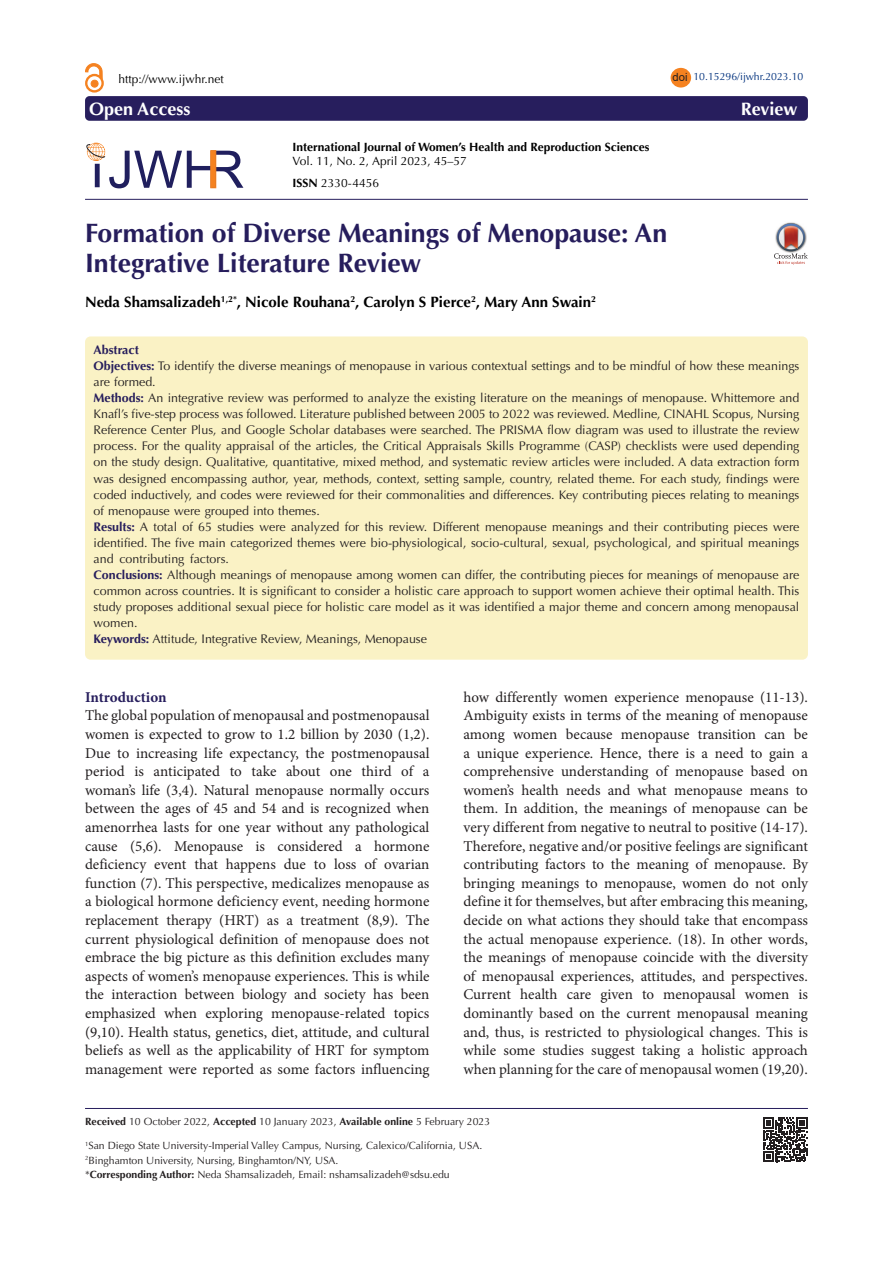
<style>
.page{position:relative;width:893px;height:1263px;background:#fff}
.page>*{position:absolute;margin:0;border:0;box-sizing:border-box;transform-origin:0 0}
.Pa3{font:700 26.7px/30px "Optima LT Std";color:#261d5c}
.t1{font:700 18px "Optima LT Std";color:#fff}
.t2{font:15px/18.6px "Minion Pro";letter-spacing:-.005em;color:#231f20;text-align:justify}
.t3{font:700 15px "Optima LT Std";color:#000}
.t4{font:700 15px "Minion Pro";letter-spacing:-.005em;color:#271e5d}
.t5{font:12.45px/16px "Optima LT Std";color:#231f20;text-align:justify}
.t6{font:700 12.45px "Optima LT Std";color:#261d5c}
.t7{font:12px "Optima LT Std";color:#000}
.t8{font:700 12px "Optima LT Std";color:#000}
.t9{font:11.25px "Arial";color:#231f20}
.t10{font:10.5px "Optima LT Std";color:#231f20}
.t11{font:10.5px "Optima LT Std";color:#00317d}
.s1{font-weight:700}
.s2{font-weight:700;color:#261d5c}
</style>
<div class="page">
<div style="left:85px;top:336px;width:723px;height:324px;background:#faf2c5;border-radius:6px"></div>
<div style="left:85px;top:96px;width:723px;height:25px;background:#271e5d;border-radius:4px"></div>
<hr style="left:85px;top:199px;width:723px;height:1px;background:#271e5d">
<div style="left:671px;top:68px;width:20px;height:20px;background:#f58220;border-radius:50%"></div>
<div style="left:91px;top:80px;width:7px;height:7px;background:#f58220;border-radius:50%"></div>
<div style="left:91px;top:80px;width:7px;height:7px;border:1px solid #f58220;border-radius:50%"></div>
<div style="left:85px;top:74px;width:19px;height:19px;border:2px solid #f58220;border-radius:50%"></div>
<svg style="left:85px;top:63px;width:17px;height:16px"></svg>
<hr style="left:85px;top:1108px;width:723px;height:1px;background:#261d5c">
<svg style="left:763px;top:1118px;width:44px;height:44px"></svg>
<svg style="left:774px;top:223px;width:34px;height:42px"></svg>
<svg style="left:86px;top:143px;width:157px;height:45px"></svg>
<svg style="left:211px;top:150px;width:5px;height:38px"></svg>
<p class="t7" style="left:118px;top:72px;width:107px">http://www.ijwhr.net</p>
<p class="t9" style="left:672px;top:70px;width:17px">doi</p>
<p class="t11" style="left:693px;top:71px;width:111px">10.15296/ijwhr.2023.10</p>
<p class="t1" style="left:89px;top:98px;width:103px">Open Access</p>
<p class="t1" style="left:741px;top:98px;width:58px">Review</p>
<p class="t8" style="left:293px;top:140px;width:358px">International Journal of Women’s Health and Reproduction Sciences</p>
<p class="t7" style="left:293px;top:154px;width:176px">Vol. 11, No. 2, April 2023, 45–57</p>
<p class="t7" style="left:293px;top:176px;width:88px"><span class="s1">ISSN</span> 2330-4456</p>
<p class="Pa3" style="left:85px;top:218px;width:584px">Formation of Diverse Meanings of Menopause: An<br>Integrative Literature Review</p>
<p class="t3" style="left:85px;top:293px;width:512px">Neda Shamsalizadeh<sup>1,2*</sup>, Nicole Rouhana<sup>2</sup>, Carolyn S Pierce<sup>2</sup>, Mary Ann Swain<sup>2</sup></p>
<p class="t6" style="left:94px;top:343px;width:47px">Abstract</p>
<p class="t5" style="left:94px;top:358px;width:707px"><span class="s2">Objectives:</span> To identify the diverse meanings of menopause in various contextual settings and to be mindful of how these meanings are formed.</p>
<p class="t5" style="left:94px;top:390px;width:707px"><span class="s2">Methods:</span> An integrative review was performed to analyze the existing literature on the meanings of menopause. Whittemore and Knafl’s five-step process was followed. Literature published between 2005 to 2022 was reviewed. Medline, CINAHL Scopus, Nursing Reference Center Plus, and Google Scholar databases were searched. The PRISMA flow diagram was used to illustrate the review process. For the quality appraisal of the articles, the Critical Appraisals Skills Programme (CASP) checklists were used depending on the study design. Qualitative, quantitative, mixed method, and systematic review articles were included. A data extraction form was designed encompassing author, year, methods, context, setting sample, country, related theme. For each study, findings were coded inductively, and codes were reviewed for their commonalities and differences. Key contributing pieces relating to meanings of menopause were grouped into themes.</p>
<p class="t5" style="left:94px;top:519px;width:707px"><span class="s2">Results:</span> A total of 65 studies were analyzed for this review. Different menopause meanings and their contributing pieces were identified. The five main categorized themes were bio-physiological, socio-cultural, sexual, psychological, and spiritual meanings and contributing factors.</p>
<p class="t5" style="left:94px;top:567px;width:707px"><span class="s2">Conclusions:</span> Although meanings of menopause among women can differ, the contributing pieces for meanings of menopause are common across countries. It is significant to consider a holistic care approach to support women achieve their optimal health. This study proposes additional sexual piece for holistic care model as it was identified a major theme and concern among menopausal women.</p>
<p class="t5" style="left:94px;top:631px;width:335px"><span class="s2">Keywords:</span> Attitude, Integrative Review, Meanings, Menopause</p>
<p class="t4" style="left:85px;top:686px;width:83px">Introduction</p>
<p class="t2" style="left:85px;top:706px;width:346px">The global population of menopausal and postmenopausal women is expected to grow to 1.2 billion by 2030 (1,2).<br>Due to increasing life expectancy, the postmenopausal period is anticipated to take about one third of a woman’s life (3,4). Natural menopause normally occurs between the ages of 45 and 54 and is recognized when amenorrhea lasts for one year without any pathological cause (5,6). Menopause is considered a hormone deficiency event that happens due to loss of ovarian function (7). This perspective, medicalizes menopause as a biological hormone deficiency event, needing hormone replacement therapy (HRT) as a treatment (8,9). The current physiological definition of menopause does not embrace the big picture as this definition excludes many aspects of women’s menopause experiences. This is while the interaction between biology and society has been emphasized when exploring menopause-related topics (9,10). Health status, genetics, diet, attitude, and cultural beliefs as well as the applicability of HRT for symptom management were reported as some factors influencing</p>
<p class="t2" style="left:463px;top:688px;width:346px">how differently women experience menopause (11-13).<br>Ambiguity exists in terms of the meaning of menopause among women because menopause transition can be a unique experience. Hence, there is a need to gain a comprehensive understanding of menopause based on women’s health needs and what menopause means to them. In addition, the meanings of menopause can be very different from negative to neutral to positive (14-17).<br>Therefore, negative and/or positive feelings are significant contributing factors to the meaning of menopause. By bringing meanings to menopause, women do not only define it for themselves, but after embracing this meaning, decide on what actions they should take that encompass the actual menopause experience. (18). In other words, the meanings of menopause coincide with the diversity of menopausal experiences, attitudes, and perspectives.<br>Current health care given to menopausal women is dominantly based on the current menopausal meaning and, thus, is restricted to physiological changes. This is while some studies suggest taking a holistic approach when planning for the care of menopausal women (19,20).</p>
<p class="t10" style="left:85px;top:1116px;width:407px"><span class="s1">Received</span> 10 October 2022, <span class="s1">Accepted</span> 10 January 2023, <span class="s1">Available online</span> 5 February 2023</p>
<p class="t10" style="left:85px;top:1140px;width:399px"><sup>1</sup>San Diego State University-Imperial Valley Campus, Nursing, Calexico/California, USA.</p>
<p class="t10" style="left:85px;top:1154px;width:255px"><sup>2</sup>Binghamton University, Nursing, Binghamton/NY, USA.</p>
<p class="t10" style="left:85px;top:1168px;width:366px">*<span class="s1">Corresponding Author:</span> Neda Shamsalizadeh, Email: nshamsalizadeh@sdsu.edu</p>
</div>
